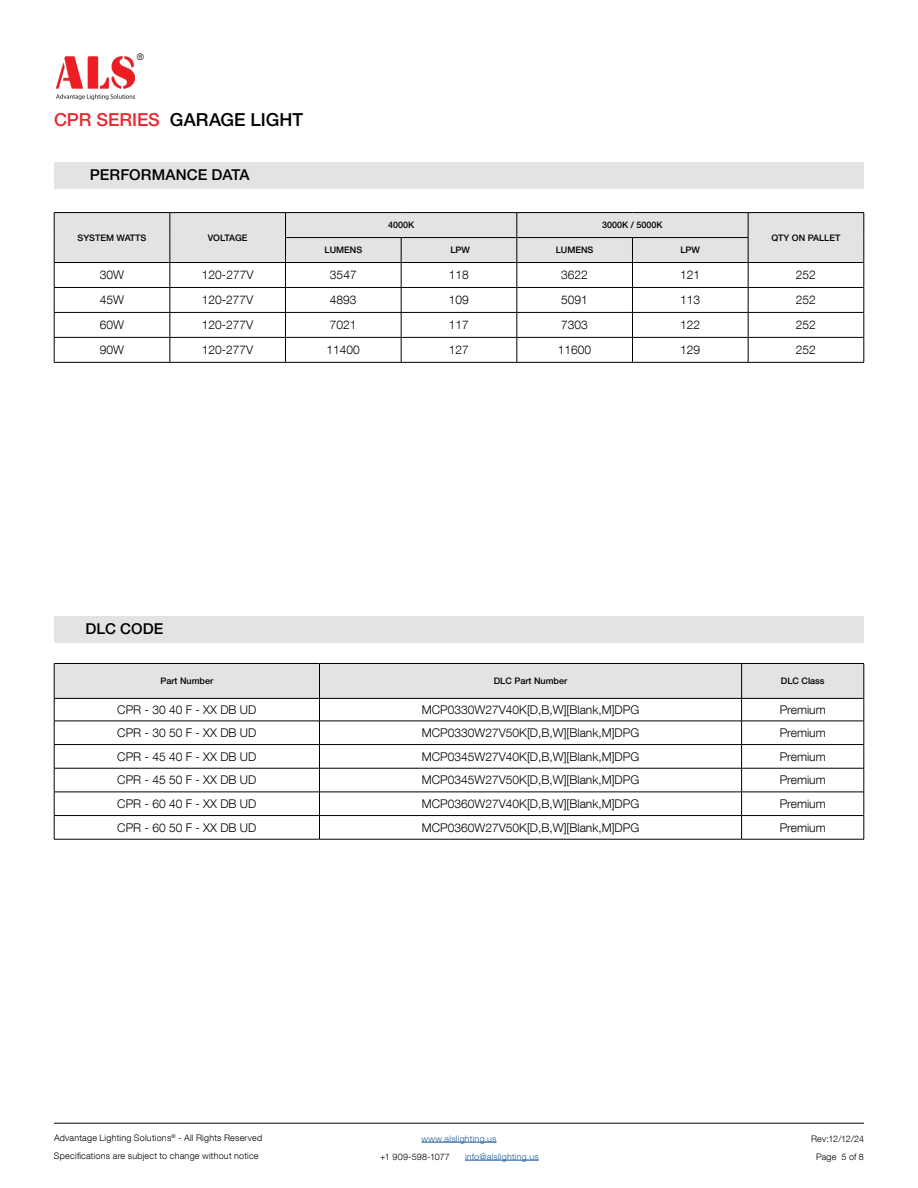
<style>
.page{position:relative;width:918px;height:1188px;background:#fff}
.page>*{position:absolute;margin:0;border:0;box-sizing:border-box;transform-origin:0 0}
.t1{font:500 18px "Helvetica Neue LT Pro";color:#000}
.t2{font:500 15px "Helvetica Neue LT Pro";letter-spacing:.005em;color:#000}
.t3{font:300 12px "Helvetica Neue LT Com";color:#000}
.t4{font:300 9px/18px "Helvetica Neue LT Com";letter-spacing:.025em;color:#000}
.t5{font:500 9px "Helvetica Neue LT Pro";color:#000}
.t6{font:300 9px "Helvetica Neue LT Com";letter-spacing:.025em;color:#215e9e}
.s1{color:#ea292f}
</style>
<div class="page">
<hr style="left:421px;top:1142px;width:76px;height:1px;background:#215e9e">
<hr style="left:465px;top:1160px;width:74px;height:1px;background:#215e9e">
<hr style="left:54px;top:1123px;width:810px;height:1px;background:#000">
<img style="left:56px;top:57px;width:79px;height:43px">
<div style="left:82px;top:162px;width:782px;height:26px;background:#e2e3e4"></div>
<div style="left:54px;top:162px;width:28px;height:26px;background:#e2e3e4"></div>
<hr style="left:54px;top:212px;width:116px;height:1px;background:#000">
<hr style="left:170px;top:212px;width:116px;height:1px;background:#000">
<hr style="left:286px;top:212px;width:115px;height:1px;background:#000">
<hr style="left:401px;top:212px;width:116px;height:1px;background:#000">
<hr style="left:517px;top:212px;width:115px;height:1px;background:#000">
<hr style="left:632px;top:212px;width:116px;height:1px;background:#000">
<hr style="left:748px;top:212px;width:116px;height:1px;background:#000">
<svg style="left:54px;top:213px;width:811px;height:149px"></svg>
<hr style="left:54px;top:362px;width:116px;height:1px;background:#000">
<hr style="left:170px;top:362px;width:116px;height:1px;background:#000">
<hr style="left:286px;top:362px;width:115px;height:1px;background:#000">
<hr style="left:401px;top:362px;width:116px;height:1px;background:#000">
<hr style="left:517px;top:362px;width:115px;height:1px;background:#000">
<hr style="left:632px;top:362px;width:116px;height:1px;background:#000">
<hr style="left:748px;top:362px;width:116px;height:1px;background:#000">
<div style="left:81px;top:616px;width:783px;height:26px;background:#e2e3e4"></div>
<div style="left:54px;top:616px;width:27px;height:26px;background:#e2e3e4"></div>
<svg style="left:54px;top:663px;width:811px;height:176px"></svg>
<hr style="left:54px;top:839px;width:266px;height:1px;background:#000">
<hr style="left:320px;top:839px;width:422px;height:1px;background:#000">
<hr style="left:742px;top:839px;width:122px;height:1px;background:#000">
<p class="t4" style="left:137px;top:48px;width:9px">®</p>
<h1 class="t1" style="left:54px;top:109px;width:251px"><span class="s1">CPR SERIES</span> GARAGE LIGHT</h1>
<p class="t2" style="left:90px;top:166px;width:161px">PERFORMANCE DATA</p>
<p class="t5" style="left:78px;top:232px;width:70px">SYSTEM WATTS</p>
<p class="t5" style="left:208px;top:232px;width:41px">VOLTAGE</p>
<p class="t5" style="left:388px;top:220px;width:28px">4000K</p>
<p class="t5" style="left:602px;top:220px;width:62px">3000K / 5000K</p>
<p class="t5" style="left:325px;top:245px;width:39px">LUMENS</p>
<p class="t5" style="left:450px;top:245px;width:21px">LPW</p>
<p class="t5" style="left:556px;top:245px;width:39px">LUMENS</p>
<p class="t5" style="left:680px;top:245px;width:21px">LPW</p>
<p class="t5" style="left:771px;top:232px;width:71px">QTY ON PALLET</p>
<p class="t3" style="left:100px;top:268px;width:26px">30W</p>
<p class="t3" style="left:202px;top:268px;width:53px">120-277V</p>
<p class="t3" style="left:330px;top:268px;width:28px">3547</p>
<p class="t3" style="left:449px;top:268px;width:22px">118</p>
<p class="t3" style="left:561px;top:268px;width:28px">3622</p>
<p class="t3" style="left:680px;top:268px;width:22px">121</p>
<p class="t3" style="left:796px;top:268px;width:22px">252</p>
<p class="t3" style="left:100px;top:293px;width:26px">45W</p>
<p class="t3" style="left:202px;top:293px;width:53px">120-277V</p>
<p class="t3" style="left:330px;top:293px;width:28px">4893</p>
<p class="t3" style="left:449px;top:293px;width:22px">109</p>
<p class="t3" style="left:561px;top:293px;width:28px">5091</p>
<p class="t3" style="left:680px;top:293px;width:22px">113</p>
<p class="t3" style="left:796px;top:293px;width:22px">252</p>
<p class="t3" style="left:100px;top:318px;width:26px">60W</p>
<p class="t3" style="left:202px;top:318px;width:53px">120-277V</p>
<p class="t3" style="left:330px;top:318px;width:28px">7021</p>
<p class="t3" style="left:449px;top:318px;width:22px">117</p>
<p class="t3" style="left:561px;top:318px;width:28px">7303</p>
<p class="t3" style="left:680px;top:318px;width:22px">122</p>
<p class="t3" style="left:796px;top:318px;width:22px">252</p>
<p class="t3" style="left:100px;top:343px;width:26px">90W</p>
<p class="t3" style="left:202px;top:343px;width:53px">120-277V</p>
<p class="t3" style="left:327px;top:343px;width:35px">11400</p>
<p class="t3" style="left:449px;top:343px;width:22px">127</p>
<p class="t3" style="left:558px;top:343px;width:35px">11600</p>
<p class="t3" style="left:680px;top:343px;width:22px">129</p>
<p class="t3" style="left:796px;top:343px;width:22px">252</p>
<p class="t2" style="left:85px;top:620px;width:80px">DLC CODE</p>
<p class="t5" style="left:160px;top:676px;width:54px">Part Number</p>
<p class="t5" style="left:494px;top:676px;width:75px">DLC Part Number</p>
<p class="t5" style="left:781px;top:676px;width:45px">DLC Class</p>
<p class="t3" style="left:117px;top:702px;width:141px">CPR - 30 40 F - XX DB UD</p>
<p class="t3" style="left:422px;top:702px;width:219px">MCP0330W27V40K[D,B,W][Blank,M]DPG</p>
<p class="t3" style="left:780px;top:702px;width:48px">Premium</p>
<p class="t3" style="left:117px;top:725px;width:141px">CPR - 30 50 F - XX DB UD</p>
<p class="t3" style="left:422px;top:725px;width:219px">MCP0330W27V50K[D,B,W][Blank,M]DPG</p>
<p class="t3" style="left:780px;top:725px;width:48px">Premium</p>
<p class="t3" style="left:117px;top:749px;width:141px">CPR - 45 40 F - XX DB UD</p>
<p class="t3" style="left:422px;top:749px;width:219px">MCP0345W27V40K[D,B,W][Blank,M]DPG</p>
<p class="t3" style="left:780px;top:749px;width:48px">Premium</p>
<p class="t3" style="left:117px;top:773px;width:141px">CPR - 45 50 F - XX DB UD</p>
<p class="t3" style="left:422px;top:773px;width:219px">MCP0345W27V50K[D,B,W][Blank,M]DPG</p>
<p class="t3" style="left:780px;top:773px;width:48px">Premium</p>
<p class="t3" style="left:117px;top:796px;width:141px">CPR - 60 40 F - XX DB UD</p>
<p class="t3" style="left:422px;top:796px;width:219px">MCP0360W27V40K[D,B,W][Blank,M]DPG</p>
<p class="t3" style="left:780px;top:796px;width:48px">Premium</p>
<p class="t3" style="left:117px;top:820px;width:141px">CPR - 60 50 F - XX DB UD</p>
<p class="t3" style="left:422px;top:820px;width:219px">MCP0360W27V50K[D,B,W][Blank,M]DPG</p>
<p class="t3" style="left:780px;top:820px;width:48px">Premium</p>
<p class="t4" style="left:54px;top:1129px;width:210px">Advantage Lighting Solutions<sup>®</sup> - All Rights Reserved<br>Specifications are subject to change without notice</p>
<p class="t4" style="left:811px;top:1129px;width:54px;text-align:center">Rev:12/12/24<br>Page 5 of 8</p>
<p class="t6" style="left:421px;top:1133px;width:77px">www.alslighting.us</p>
<p class="t4" style="left:380px;top:1147px;width:71px">+1 909-598-1077</p>
<p class="t6" style="left:465px;top:1151px;width:75px">info@alslighting.us</p>
</div>
